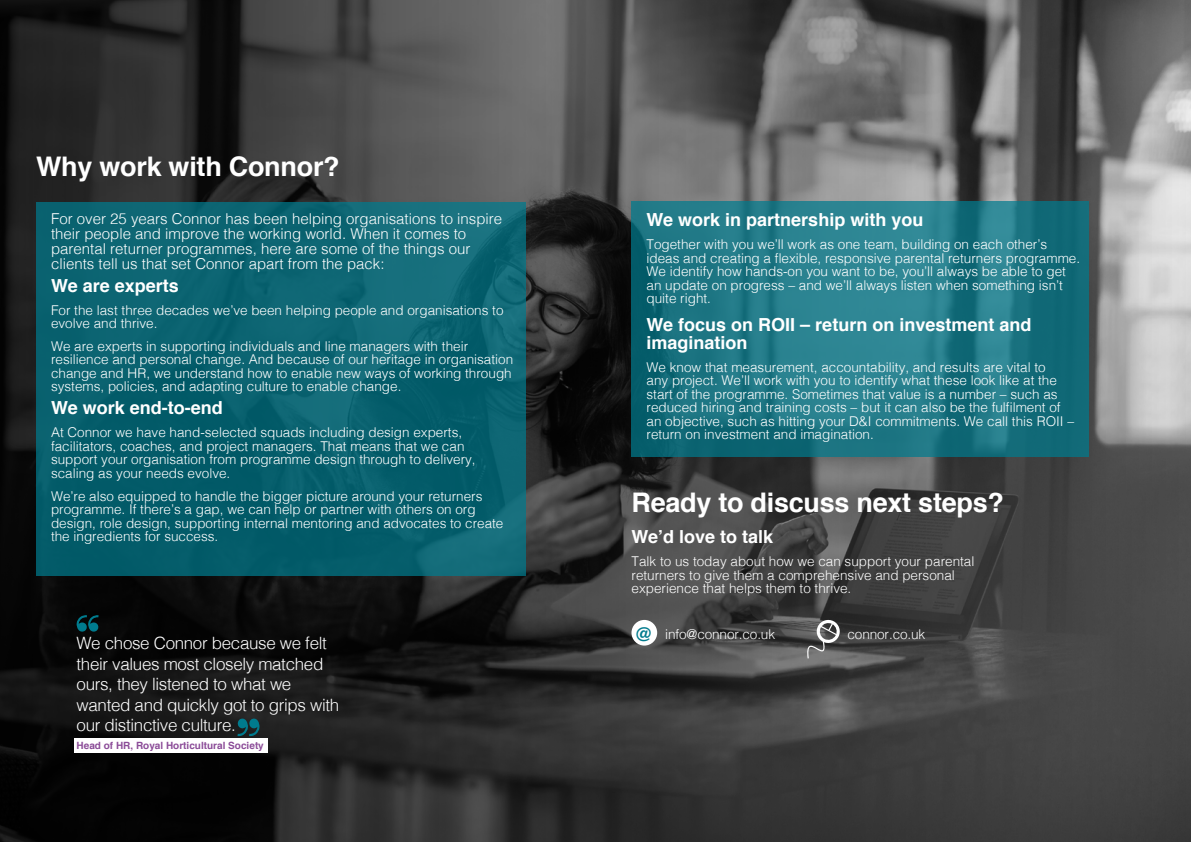
<style>
.page{position:relative;width:1191px;height:842px;background:#fff}
.page>*{position:absolute;margin:0;border:0;box-sizing:border-box;transform-origin:0 0}
.t1{font:700 27px "Helvetica";letter-spacing:-.01em;color:#fff}
.t2{font:700 18px/18px "Helvetica";color:#fff}
.t3{font:300 17px/20.4px "Helvetica";letter-spacing:-.02em;color:#fff}
.t4{font:300 15px/15px "Helvetica";color:#fff}
.t5{font:300 13.6px "Helvetica";letter-spacing:-.01em;color:#fff}
.t6{font:300 13.5px/13.5px "Helvetica";color:#fff}
.t7{font:700 10px "Helvetica";color:#8b4c98}
.s1{font-weight:700;font-size:18.1px;color:#007b8e}
</style>
<div class="page">
<img style="left:0;top:0;width:1191px;height:842px">
<div style="left:36px;top:202px;width:489px;height:373px;background:linear-gradient(to right,#055e6b,#0d6573)"></div>
<svg style="left:631px;top:202px;width:458px;height:255px;background:#1e7684"></svg>
<svg style="left:76px;top:615px;width:23px;height:17px"></svg>
<svg style="left:237px;top:718px;width:23px;height:18px"></svg>
<div style="left:74px;top:739px;width:194px;height:14px;background:#fff"></div>
<div style="left:631px;top:620px;width:26px;height:26px;background:#fff;border-radius:50%"></div>
<svg style="left:806px;top:618px;width:35px;height:40px"></svg>
<h1 class="t1" style="left:36px;top:144px;width:305px">Why work with Connor?</h1>
<p class="t4" style="left:51px;top:210px;width:453px">For over 25 years Connor has been helping organisations to inspire their people and improve the working world. When it comes to parental returner programmes, here are some of the things our clients tell us that set Connor apart from the pack:</p>
<h2 class="t2" style="left:51px;top:276px;width:129px">We are experts</h2>
<p class="t6" style="left:51px;top:302px;width:454px">For the last three decades we’ve been helping people and organisations to evolve and thrive.</p>
<p class="t6" style="left:51px;top:338px;width:463px">We are experts in supporting individuals and line managers with their resilience and personal change. And because of our heritage in organisation change and HR, we understand how to enable new ways of working through systems, policies, and adapting culture to enable change.</p>
<h2 class="t2" style="left:51px;top:399px;width:173px">We work end-to-end</h2>
<p class="t6" style="left:51px;top:425px;width:426px">At Connor we have hand-selected squads including design experts, facilitators, coaches, and project managers. That means that we can support your organisation from programme design through to delivery, scaling as your needs evolve.</p>
<p class="t6" style="left:51px;top:488px;width:454px">We’re also equipped to handle the bigger picture around your returners programme. If there’s a gap, we can help or partner with others on org design, role design, supporting internal mentoring and advocates to create the ingredients for success.</p>
<p class="t3" style="left:77px;top:632px;width:264px">We chose Connor because we felt their values most closely matched ours, they listened to what we wanted and quickly got to grips with our distinctive culture.</p>
<p class="t7" style="left:77px;top:737px;width:189px">Head of HR, Royal Horticultural Society</p>
<h2 class="t2" style="left:646px;top:211px;width:278px">We work in partnership with you</h2>
<p class="t6" style="left:646px;top:237px;width:435px">Together with you we’ll work as one team, building on each other’s ideas and creating a flexible, responsive parental returners programme.<br>We identify how hands-on you want to be, you’ll always be able to get an update on progress – and we’ll always listen when something isn’t quite right.</p>
<h2 class="t2" style="left:646px;top:316px;width:386px">We focus on ROII – return on investment and imagination</h2>
<p class="t6" style="left:646px;top:359px;width:429px">We know that measurement, accountability, and results are vital to<br>any project. We’ll work with you to identify what these look like at the start of the programme. Sometimes that value is a number – such as reduced hiring and training costs – but it can also be the fulfilment of an objective, such as hitting your D&amp;I commitments. We call this ROII – return on investment and imagination.</p>
<h1 class="t1" style="left:631px;top:481px;width:374px">Ready to discuss next steps?</h1>
<h2 class="t2" style="left:631px;top:528px;width:143px">We’d love to talk</h2>
<p class="t6" style="left:631px;top:554px;width:344px">Talk to us today about how we can support your parental returners to give them a comprehensive and personal experience that helps them to thrive.</p>
<p class="t5" style="left:634px;top:623px;width:142px"><span class="s1">@</span> info@connor.co.uk</p>
<p class="t5" style="left:847px;top:623px;width:79px">connor.co.uk</p>
</div>
